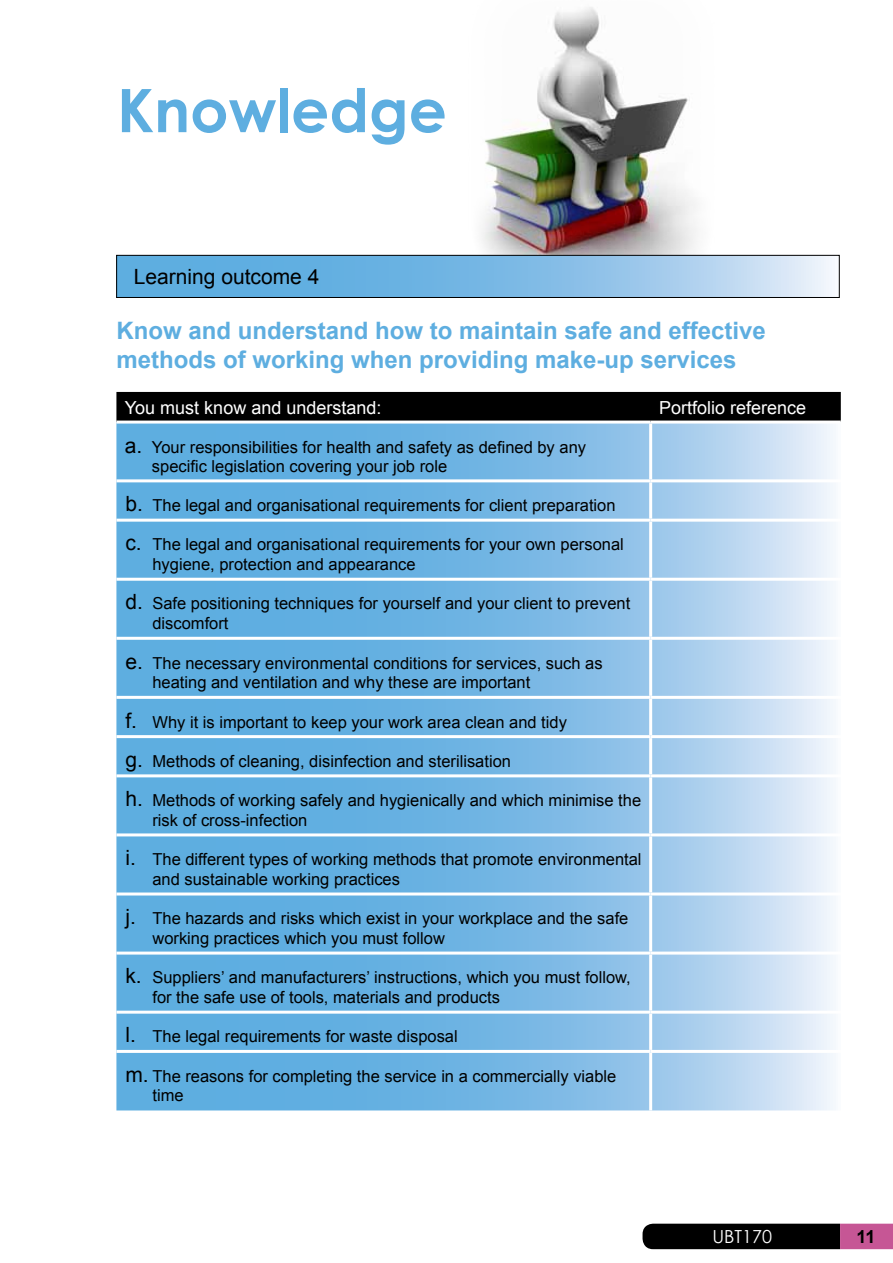
<style>
.page{position:relative;width:893px;height:1263px;background:#fff}
.page>*{position:absolute;margin:0;border:0;box-sizing:border-box;transform-origin:0 0}
.t1{font:700 60px "Century Gothic";color:#5eaee0}
.t2{font:700 24px/28.8px "Arial";color:#5eaee0}
.t3{font:21px "Arial";color:#000}
.t4{font:18px "Arial";color:#fff}
.t5{font:18px "Century Gothic";color:#fff}
.t6{font:700 18px "Arial";color:#000}
.t7{font:16.5px/19.8px "Arial";color:#000}
.s1{font-size:21px}
</style>
<div class="page">
<img style="left:469px;top:7px;width:247px;height:248px">
<svg style="left:118px;top:257px;width:714px;height:39px;background:#85bee7"></svg>
<div style="left:116px;top:255px;width:723px;height:43px;border:1px solid #000"></div>
<div style="left:116px;top:392px;width:725px;height:29px;background:#000"></div>
<svg style="left:116px;top:424px;width:720px;height:686px;background:#83bde6"></svg>
<hr style="left:649px;top:424px;width:3px;height:55px;background:#fff">
<hr style="left:651px;top:479px;width:190px;height:3px;background:#fff">
<hr style="left:649px;top:482px;width:3px;height:37px;background:#fff">
<hr style="left:651px;top:519px;width:190px;height:3px;background:#fff">
<hr style="left:649px;top:522px;width:3px;height:56px;background:#fff">
<hr style="left:116px;top:578px;width:535px;height:3px;background:#fff">
<hr style="left:651px;top:578px;width:190px;height:3px;background:#fff">
<hr style="left:649px;top:581px;width:3px;height:56px;background:#fff">
<hr style="left:116px;top:637px;width:535px;height:3px;background:#fff">
<hr style="left:651px;top:637px;width:190px;height:3px;background:#fff">
<hr style="left:649px;top:640px;width:3px;height:56px;background:#fff">
<hr style="left:116px;top:696px;width:535px;height:3px;background:#fff">
<hr style="left:651px;top:696px;width:190px;height:3px;background:#fff">
<hr style="left:649px;top:699px;width:3px;height:36px;background:#fff">
<hr style="left:116px;top:735px;width:535px;height:3px;background:#fff">
<hr style="left:651px;top:735px;width:190px;height:3px;background:#fff">
<hr style="left:649px;top:738px;width:3px;height:36px;background:#fff">
<hr style="left:116px;top:774px;width:535px;height:3px;background:#fff">
<hr style="left:651px;top:774px;width:190px;height:3px;background:#fff">
<hr style="left:649px;top:777px;width:3px;height:56px;background:#fff">
<hr style="left:116px;top:833px;width:535px;height:3px;background:#fff">
<hr style="left:651px;top:833px;width:190px;height:3px;background:#fff">
<hr style="left:649px;top:836px;width:3px;height:56px;background:#fff">
<hr style="left:116px;top:892px;width:535px;height:3px;background:#fff">
<hr style="left:651px;top:892px;width:190px;height:3px;background:#fff">
<hr style="left:649px;top:895px;width:3px;height:56px;background:#fff">
<hr style="left:116px;top:951px;width:535px;height:3px;background:#fff">
<hr style="left:651px;top:951px;width:190px;height:3px;background:#fff">
<hr style="left:649px;top:954px;width:3px;height:57px;background:#fff">
<hr style="left:116px;top:1011px;width:535px;height:3px;background:#fff">
<hr style="left:651px;top:1011px;width:190px;height:3px;background:#fff">
<hr style="left:649px;top:1014px;width:3px;height:36px;background:#fff">
<hr style="left:116px;top:1050px;width:535px;height:3px;background:#fff">
<hr style="left:651px;top:1050px;width:190px;height:3px;background:#fff">
<hr style="left:649px;top:1053px;width:3px;height:57px;background:#fff">
<hr style="left:116px;top:479px;width:535px;height:3px;background:#fff">
<hr style="left:116px;top:519px;width:535px;height:3px;background:#fff">
<svg style="left:642px;top:1224px;width:251px;height:25px;background:#2c1421"></svg>
<h1 class="t1" style="left:117px;top:65px;width:331px">Knowledge</h1>
<p class="t3" style="left:134px;top:263px;width:187px">Learning outcome 4</p>
<h2 class="t2" style="left:116px;top:317px;width:651px">Know and understand how to maintain safe and effective methods of working when providing make-up services</h2>
<p class="t4" style="left:125px;top:395px;width:258px">You must know and understand:</p>
<p class="t4" style="left:659px;top:395px;width:149px">Portfolio reference</p>
<p class="t7" style="left:152px;top:437px;width:436px;text-indent:-27px"><span class="s1">a.</span> Your responsibilities for health and safety as defined by any specific legislation covering your job role</p>
<p class="t7" style="left:125px;top:496px;width:492px"><span class="s1">b.</span> The legal and organisational requirements for client preparation</p>
<p class="t7" style="left:152px;top:535px;width:473px;text-indent:-27px"><span class="s1">c.</span> The legal and organisational requirements for your own personal hygiene, protection and appearance</p>
<p class="t7" style="left:152px;top:594px;width:479px;text-indent:-27px"><span class="s1">d.</span> Safe positioning techniques for yourself and your client to prevent discomfort</p>
<p class="t7" style="left:152px;top:653px;width:452px;text-indent:-27px"><span class="s1">e.</span> The necessary environmental conditions for services, such as heating and ventilation and why these are important</p>
<p class="t7" style="left:125px;top:712px;width:443px"><span class="s1">f.</span> Why it is important to keep your work area clean and tidy</p>
<p class="t7" style="left:125px;top:751px;width:387px"><span class="s1">g.</span> Methods of cleaning, disinfection and sterilisation</p>
<p class="t7" style="left:152px;top:791px;width:490px;text-indent:-27px"><span class="s1">h.</span> Methods of working safely and hygienically and which minimise the risk of cross-infection</p>
<p class="t7" style="left:152px;top:850px;width:491px;text-indent:-27px"><span class="s1">i.</span> The different types of working methods that promote environmental and sustainable working practices</p>
<p class="t7" style="left:152px;top:909px;width:477px;text-indent:-27px"><span class="s1">j.</span> The hazards and risks which exist in your workplace and the safe working practices which you must follow</p>
<p class="t7" style="left:152px;top:968px;width:480px;text-indent:-27px"><span class="s1">k.</span> Suppliers’ and manufacturers’ instructions, which you must follow, for the safe use of tools, materials and products</p>
<p class="t7" style="left:125px;top:1027px;width:334px"><span class="s1">l.</span> The legal requirements for waste disposal</p>
<p class="t7" style="left:152px;top:1066px;width:465px;text-indent:-27px"><span class="s1">m.</span> The reasons for completing the service in a commercially viable time</p>
<p class="t5" style="left:712px;top:1223px;width:61px">UBT170</p>
<p class="t6" style="left:857px;top:1225px;width:21px">11</p>
</div>
